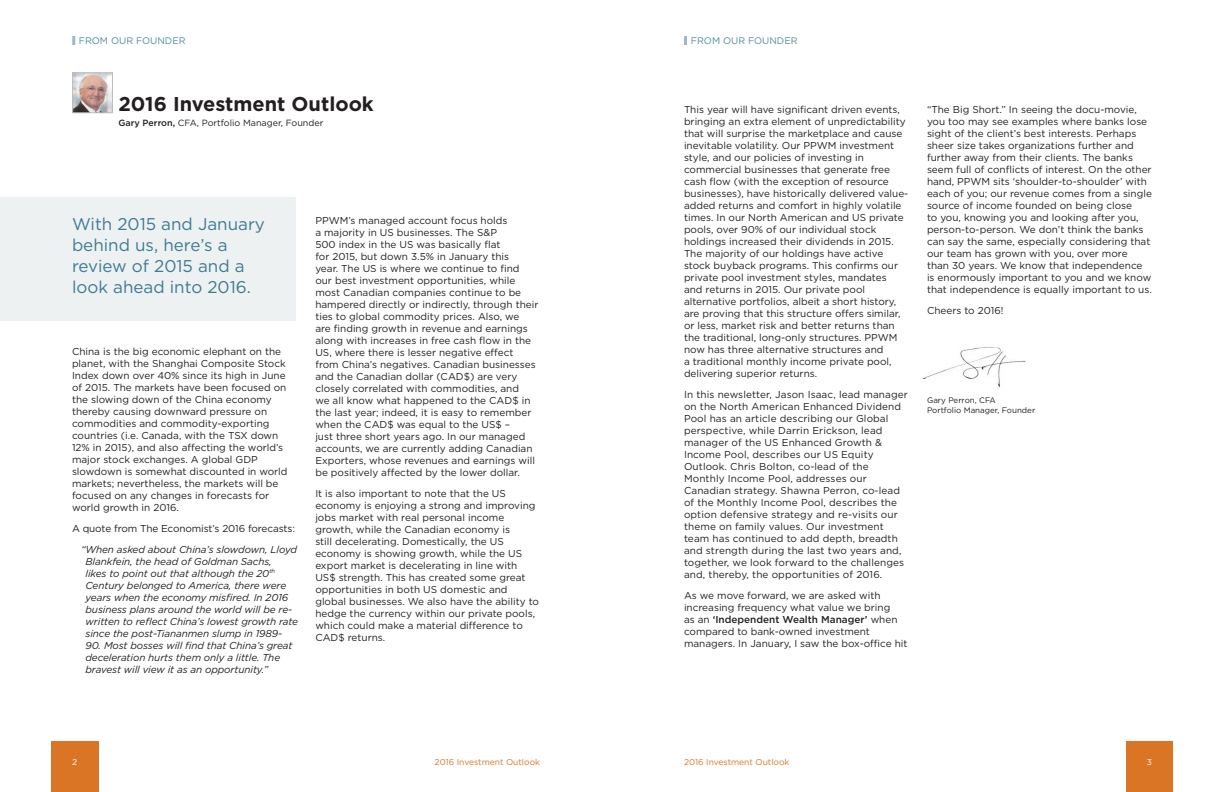
<style>
.page{position:relative;width:1224px;height:792px;background:#fff}
.page>*{position:absolute;margin:0;border:0;box-sizing:border-box;transform-origin:0 0}
.t1{font:700 20px "Gotham";color:#231f20}
.t2{font:17px/21px "Gotham";color:#3d7b91}
.t3{font:10px/12px "Gotham";color:#231f20}
.t4{font:italic 10px/12px "Gotham";letter-spacing:-.01em;color:#231f20}
.t5{font:9.5px "Gotham";color:#4f8e9d}
.t6{font:9px "Gotham";color:#231f20}
.t7{font:8.5px "Gotham";color:#da7526}
.t8{font:8.5px "Gotham";color:#fff}
.t9{font:8px "Gotham";color:#231f20}
.s1{font-weight:500}
</style>
<div class="page">
<div style="left:52px;top:742px;width:47px;height:50px;background:#da7526"></div>
<div style="left:1126px;top:742px;width:46px;height:50px;background:#da7526"></div>
<div style="left:0;top:198px;width:295px;height:123px;background:#edf1f2"></div>
<svg style="left:72px;top:36px;width:3px;height:9px"></svg>
<svg style="left:684px;top:36px;width:3px;height:9px"></svg>
<img style="left:922px;top:347px;width:104px;height:41px">
<img style="left:74px;top:75px;width:37px;height:36px">
<div style="left:72px;top:73px;width:41px;height:40px;border:1px solid #bcbdc0"></div>
<p class="t5" style="left:79px;top:34px;width:108px">FROM OUR FOUNDER</p>
<p class="t1" style="left:118px;top:90px;width:257px">2016 Investment Outlook</p>
<p class="t6" style="left:118px;top:117px;width:207px"><span class="s1">Gary Perron,</span> CFA, Portfolio Manager, Founder</p>
<p class="t2" style="left:72px;top:213px;width:194px">With 2015 and January behind us, here’s a review of 2015 and a look ahead into 2016.</p>
<p class="t3" style="left:72px;top:345px;width:217px">China is the big economic elephant on the planet, with the Shanghai Composite Stock Index down over 40% since its high in June of 2015. The markets have been focused on the slowing down of the China economy thereby causing downward pressure on commodities and commodity-exporting countries (i.e. Canada, with the TSX down 12% in 2015), and also affecting the world’s major stock exchanges. A global GDP slowdown is somewhat discounted in world markets; nevertheless, the markets will be focused on any changes in forecasts for world growth in 2016.</p>
<p class="t3" style="left:72px;top:522px;width:224px">A quote from The Economist’s 2016 forecasts:</p>
<p class="t4" style="left:85px;top:543px;width:214px;text-indent:-4px">“When asked about China’s slowdown, Lloyd Blankfein, the head of Goldman Sachs,<br>likes to point out that although the 20<sup>th </sup>Century belonged to America, there were years when the economy misfired. In 2016 business plans around the world will be re&shy;written to reflect China’s lowest growth rate since the post-Tiananmen slump in 1989-</p>
<p class="t4" style="left:85px;top:639px;width:208px">90. Most bosses will find that China’s great deceleration hurts them only a little. The bravest will view it as an opportunity.”</p>
<p class="t3" style="left:315px;top:214px;width:225px">PPWM’s managed account focus holds<br>a majority in US businesses. The S&amp;P<br>500 index in the US was basically flat<br>for 2015, but down 3.5% in January this<br>year. The US is where we continue to find our best investment opportunities, while most Canadian companies continue to be hampered directly or indirectly, through their ties to global commodity prices. Also, we<br>are finding growth in revenue and earnings along with increases in free cash flow in the US, where there is lesser negative effect from China’s negatives. Canadian businesses and the Canadian dollar (CAD$) are very closely correlated with commodities, and<br>we all know what happened to the CAD$ in the last year; indeed, it is easy to remember when the CAD$ was equal to the US$ –<br>just three short years ago. In our managed accounts, we are currently adding Canadian Exporters, whose revenues and earnings will be positively affected by the lower dollar.</p>
<p class="t3" style="left:315px;top:487px;width:225px">It is also important to note that the US economy is enjoying a strong and improving jobs market with real personal income growth, while the Canadian economy is<br>still decelerating. Domestically, the US economy is showing growth, while the US export market is decelerating in line with US$ strength. This has created some great opportunities in both US domestic and global businesses. We also have the ability to hedge the currency within our private pools, which could make a material difference to CAD$ returns.</p>
<p class="t5" style="left:691px;top:34px;width:108px">FROM OUR FOUNDER</p>
<p class="t3" style="left:684px;top:103px;width:226px">This year will have significant driven events, bringing an extra element of unpredictability that will surprise the marketplace and cause inevitable volatility. Our PPWM investment style, and our policies of investing in commercial businesses that generate free cash flow (with the exception of resource businesses), have historically delivered value&shy;added returns and comfort in highly volatile times. In our North American and US private pools, over 90% of our individual stock holdings increased their dividends in 2015.<br>The majority of our holdings have active stock buyback programs. This confirms our private pool investment styles, mandates<br>and returns in 2015. Our private pool alternative portfolios, albeit a short history, are proving that this structure offers similar, or less, market risk and better returns than the traditional, long-only structures. PPWM now has three alternative structures and<br>a traditional monthly income private pool, delivering superior returns.</p>
<p class="t3" style="left:684px;top:388px;width:225px">In this newsletter, Jason Isaac, lead manager on the North American Enhanced Dividend Pool has an article describing our Global perspective, while Darrin Erickson, lead manager of the US Enhanced Growth &amp; Income Pool, describes our US Equity Outlook. Chris Bolton, co-lead of the Monthly Income Pool, addresses our Canadian strategy. Shawna Perron, co-lead of the Monthly Income Pool, describes the option defensive strategy and re-visits our theme on family values. Our investment team has continued to add depth, breadth and strength during the last two years and, together, we look forward to the challenges and, thereby, the opportunities of 2016.</p>
<p class="t3" style="left:684px;top:589px;width:225px">As we move forward, we are asked with increasing frequency what value we bring<br>as an <span class="s1">‘Independent Wealth Manager’</span> when compared to bank-owned investment managers. In January, I saw the box-office hit</p>
<p class="t3" style="left:927px;top:103px;width:226px">“The Big Short.” In seeing the docu-movie, you too may see examples where banks lose sight of the client’s best interests. Perhaps sheer size takes organizations further and further away from their clients. The banks seem full of conflicts of interest. On the other hand, PPWM sits ‘shoulder-to-shoulder’ with each of you; our revenue comes from a single source of income founded on being close<br>to you, knowing you and looking after you, person-to-person. We don’t think the banks can say the same, especially considering that our team has grown with you, over more than 30 years. We know that independence is enormously important to you and we know that independence is equally important to us.</p>
<p class="t3" style="left:927px;top:304px;width:78px">Cheers to 2016!</p>
<p class="t9" style="left:927px;top:395px;width:70px">Gary Perron, CFA</p>
<p class="t9" style="left:927px;top:405px;width:110px">Portfolio Manager, Founder</p>
<p class="t7" style="left:435px;top:757px;width:107px">2016 Investment Outlook</p>
<p class="t7" style="left:684px;top:757px;width:107px">2016 Investment Outlook</p>
<p class="t8" style="left:72px;top:757px;width:7px">2</p>
<p class="t8" style="left:1147px;top:757px;width:7px">3</p>
</div>
